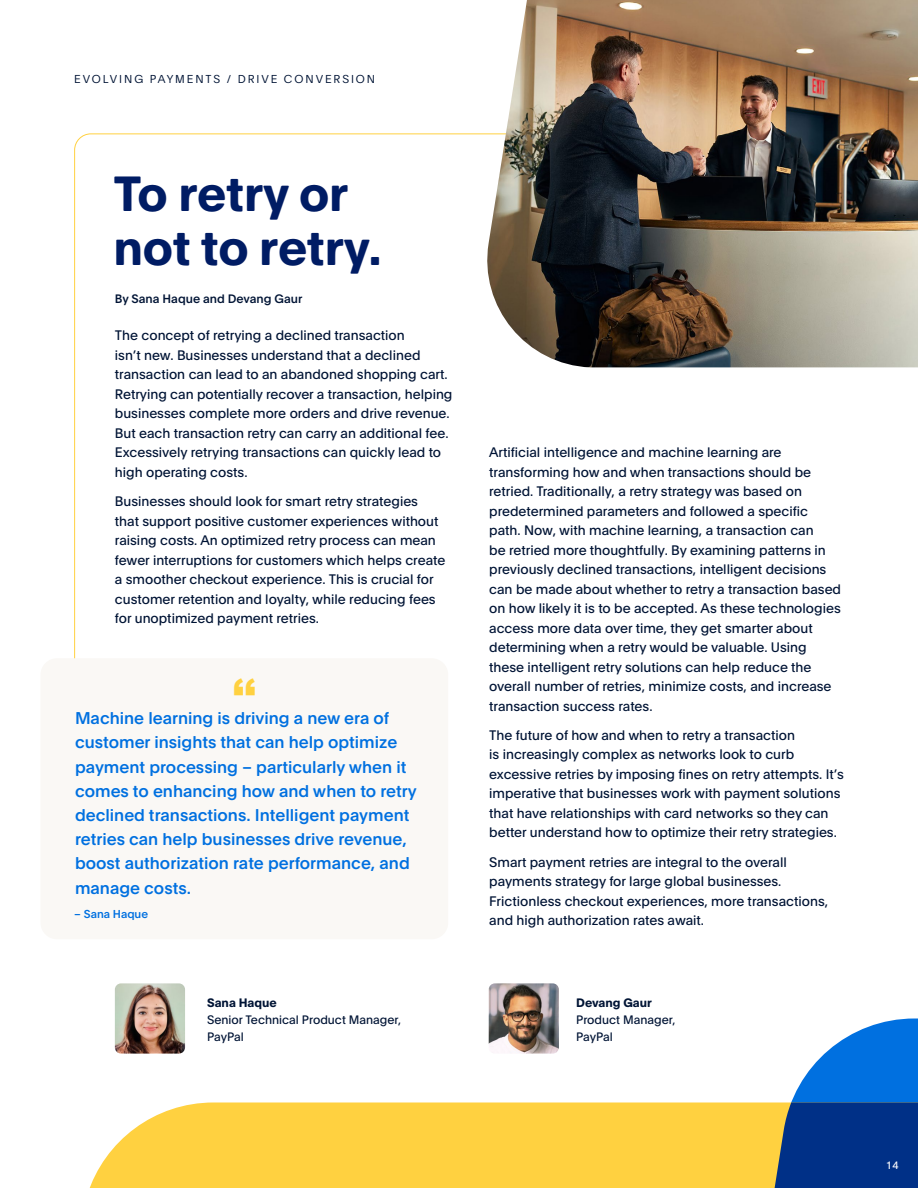
<style>
.page{position:relative;width:918px;height:1188px;background:#fff}
.page>*{position:absolute;margin:0;border:0;box-sizing:border-box;transform-origin:0 0}
.t1{font:700 48.3px/54px "Pay Pal Open";letter-spacing:-.005em;color:#001c64}
.t2{font:900 41.85px "Arial";color:#ffd140}
.t3{font:500 16.65px/24.2px "Pay Pal Open";color:#0070e0}
.t4{font:13.5px/19.5px "Pay Pal Open";color:#001435}
.t5{font:12px/17.2px "Pay Pal Open";color:#001435}
.t6{font:500 12px "Pay Pal Open";color:#001435}
.t7{font:700 12px "Pay Pal Open";color:#001435}
.t8{font:300 11.25px "Pay Pal Open";letter-spacing:.17em;color:#001435}
.t9{font:500 11.25px "Pay Pal Open";color:#0070e0}
.t10{font:10.5px "Pay Pal Open";color:#fff}
</style>
<div class="page">
<svg style="left:74px;top:133px;width:412px;height:525px"></svg>
<div style="left:405px;top:297px;width:324px;height:581px;background:#fff"></div>
<div style="left:89px;top:1102px;width:685px;height:86px;background:#ffd140"></div>
<svg style="left:774px;top:1018px;width:144px;height:170px"></svg>
<div style="left:40px;top:658px;width:408px;height:281px;background:#faf8f5;border-radius:16px"></div>
<img style="left:486px;top:0;width:432px;height:367px">
<img style="left:489px;top:983px;width:70px;height:71px">
<img style="left:115px;top:983px;width:70px;height:71px">
<p class="t8" style="left:74px;top:71px;width:302px">EVOLVING PAYMENTS / DRIVE CONVERSION</p>
<h1 class="t1" style="left:113px;top:164px;width:270px">To retry or not to retry.</h1>
<p class="t6" style="left:115px;top:290px;width:189px">By Sana Haque and Devang Gaur</p>
<p class="t4" style="left:115px;top:325px;width:339px">The concept of retrying a declined transaction<br>isn’t new. Businesses understand that a declined transaction can lead to an abandoned shopping cart.<br>Retrying can potentially recover a transaction, helping businesses complete more orders and drive revenue.<br>But each transaction retry can carry an additional fee.<br>Excessively retrying transactions can quickly lead to high operating costs.</p>
<p class="t4" style="left:115px;top:491px;width:332px">Businesses should look for smart retry strategies that support positive customer experiences without raising costs. An optimized retry process can mean fewer interruptions for customers which helps create a smoother checkout experience. This is crucial for customer retention and loyalty, while reducing fees for unoptimized payment retries.</p>
<h2 class="t2" style="left:233px;top:664px;width:25px">‘‘</h2>
<p class="t3" style="left:75px;top:705px;width:343px">Machine learning is driving a new era of customer insights that can help optimize payment processing – particularly when it comes to enhancing how and when to retry declined transactions. Intelligent payment retries can help businesses drive revenue, boost authorization rate performance, and manage costs.</p>
<p class="t9" style="left:74px;top:906px;width:75px">– Sana Haque</p>
<p class="t7" style="left:207px;top:994px;width:71px">Sana Haque</p>
<p class="t5" style="left:207px;top:1010px;width:196px">Senior Technical Product Manager,<br>PayPal</p>
<p class="t4" style="left:489px;top:442px;width:353px">Artificial intelligence and machine learning are transforming how and when transactions should be retried. Traditionally, a retry strategy was based on predetermined parameters and followed a specific path. Now, with machine learning, a transaction can<br>be retried more thoughtfully. By examining patterns in previously declined transactions, intelligent decisions can be made about whether to retry a transaction based on how likely it is to be accepted. As these technologies access more data over time, they get smarter about determining when a retry would be valuable. Using these intelligent retry solutions can help reduce the overall number of retries, minimize costs, and increase transaction success rates.</p>
<p class="t4" style="left:489px;top:725px;width:356px">The future of how and when to retry a transaction<br>is increasingly complex as networks look to curb excessive retries by imposing fines on retry attempts. It’s imperative that businesses work with payment solutions that have relationships with card networks so they can better understand how to optimize their retry strategies.</p>
<p class="t4" style="left:489px;top:851px;width:341px">Smart payment retries are integral to the overall payments strategy for large global businesses.<br>Frictionless checkout experiences, more transactions, and high authorization rates await.</p>
<p class="t7" style="left:576px;top:994px;width:77px">Devang Gaur</p>
<p class="t5" style="left:576px;top:1010px;width:101px">Product Manager,<br>PayPal</p>
<p class="t10" style="left:887px;top:1158px;width:14px">14</p>
</div>
